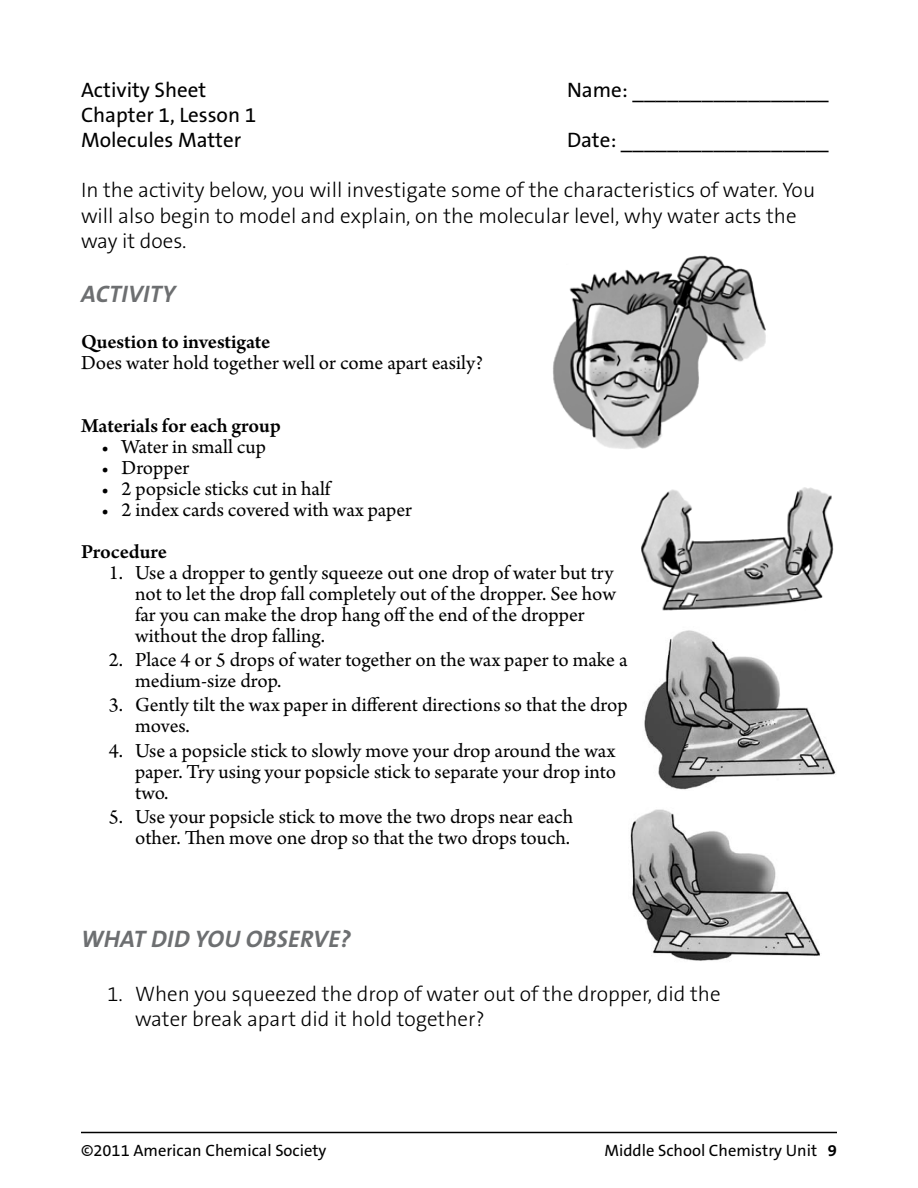
<style>
.page{position:relative;width:918px;height:1188px;background:#fff}
.page>*{position:absolute;margin:0;border:0;box-sizing:border-box;transform-origin:0 0}
.t1{font:italic 700 24px "The Sans ACS W7";letter-spacing:.015em;color:#6d6f71}
.t2{font:21px/21px "Arno Pro";color:#000}
.t3{font:300 21px/25.2px "The Sans ACS W3";color:#000}
.t4{font:21px/25.2px "The Sans ACS W5 Plain";color:#000}
.t5{font:600 21px "Arno Pro";letter-spacing:-.005em;color:#000}
.t6{font:16.5px "The Sans ACS W5 Plain";color:#000}
.s1{font-family:"The Sans ACS W7";font-weight:700}
</style>
<div class="page">
<hr style="left:81px;top:1132px;width:756px;height:1px;background:#000">
<img style="left:553px;top:255px;width:213px;height:194px">
<img style="left:641px;top:487px;width:193px;height:124px">
<img style="left:630px;top:809px;width:190px;height:152px">
<img style="left:644px;top:630px;width:192px;height:160px">
<p class="t4" style="left:81px;top:77px;width:127px">Activity Sheet</p>
<p class="t4" style="left:567px;top:77px;width:263px">Name: _________________</p>
<p class="t4" style="left:81px;top:102px;width:177px">Chapter 1, Lesson 1<br>Molecules Matter</p>
<p class="t4" style="left:567px;top:127px;width:263px">Date: __________________</p>
<p class="t3" style="left:81px;top:178px;width:736px">In the activity below, you will investigate some of the characteristics of water. You will also begin to model and explain, on the molecular level, why water acts the way it does.</p>
<p class="t1" style="left:81px;top:278px;width:96px">ACTIVITY</p>
<p class="t5" style="left:81px;top:330px;width:191px">Question to investigate</p>
<p class="t2" style="left:81px;top:353px;width:404px">Does water hold together well or come apart easily?</p>
<p class="t5" style="left:81px;top:414px;width:201px">Materials for each group</p>
<p class="t2" style="left:101px;top:437px;width:166px">• Water in small cup</p>
<p class="t2" style="left:101px;top:458px;width:90px">• Dropper</p>
<p class="t2" style="left:101px;top:479px;width:231px">• 2 popsicle sticks cut in half</p>
<p class="t2" style="left:101px;top:500px;width:312px">• 2 index cards covered with wax paper</p>
<p class="t5" style="left:81px;top:540px;width:87px">Procedure</p>
<p class="t2" style="left:135px;top:563px;width:482px;text-indent:-26px">1. Use a dropper to gently squeeze out one drop of water but try not to let the drop fall completely out of the dropper. See how far you can make the drop hang off the end of the dropper without the drop falling.</p>
<p class="t2" style="left:135px;top:650px;width:494px;text-indent:-26px">2. Place 4 or 5 drops of water together on the wax paper to make a medium-size drop.</p>
<p class="t2" style="left:135px;top:696px;width:494px;text-indent:-26px">3. Gently tilt the wax paper in different directions so that the drop moves.</p>
<p class="t2" style="left:135px;top:741px;width:483px;text-align:justify;text-indent:-26px">4. Use a popsicle stick to slowly move your drop around the wax paper. Try using your popsicle stick to separate your drop into two.</p>
<p class="t2" style="left:109px;top:807px;width:466px;text-align:right">5. Use your popsicle stick to move the two drops near each other. Then move one drop so that the two drops touch.</p>
<p class="t1" style="left:81px;top:923px;width:271px">WHAT DID YOU OBSERVE?</p>
<p class="t3" style="left:135px;top:981px;width:587px;text-indent:-28px">1. When you squeezed the drop of water out of the dropper, did the water break apart did it hold together?</p>
<p class="t6" style="left:81px;top:1140px;width:247px">©2011 American Chemical Society</p>
<p class="t6" style="left:604px;top:1140px;width:234px">Middle School Chemistry Unit <span class="s1">9</span></p>
</div>
